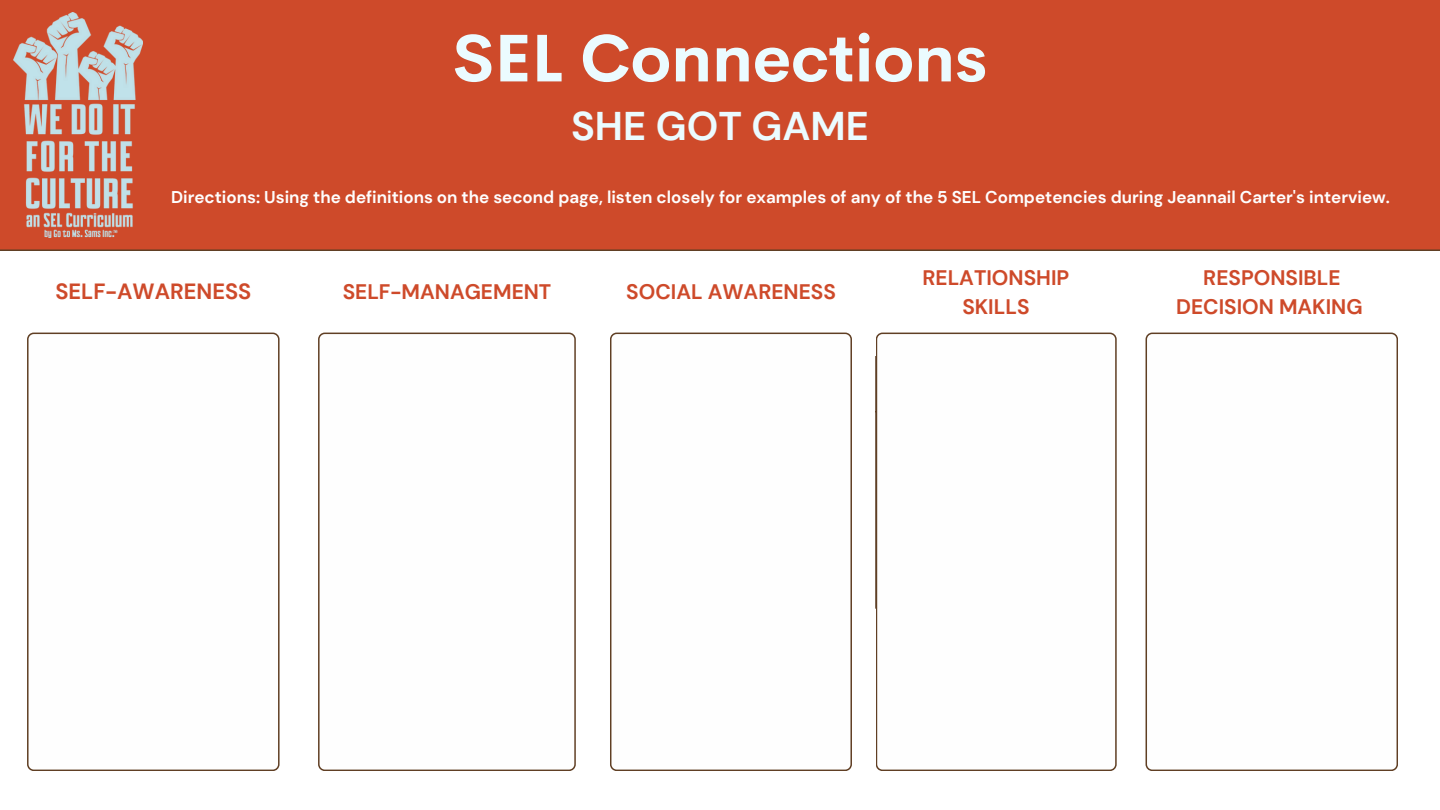
<style>
.page{position:relative;width:1440px;height:810px;background:#fff}
.page>*{position:absolute;margin:0;border:0;box-sizing:border-box;transform-origin:0 0}
.t1{font:700 66px "Cerebri Sans";color:#ebfbff}
.t2{font:700 40px "DM Sans";color:#ebfbff}
.t3{font:700 22px "DM Sans";color:#ce4a2a}
.t4{font:700 21px/29.2px "DM Sans";color:#ce4a2a;text-align:center}
.t5{font:700 17px "DM Sans";color:#fefefe}
</style>
<div class="page">
<div style="left:26px;top:331px;width:255px;height:442px;border:3px solid #603f24;border-radius:7px"></div>
<div style="left:317px;top:331px;width:260px;height:442px;border:3px solid #603f24;border-radius:7px"></div>
<div style="left:608px;top:331px;width:245px;height:442px;border:3px solid #603f24;border-radius:7px"></div>
<div style="left:874px;top:331px;width:244px;height:442px;border:3px solid #603f24;border-radius:7px"></div>
<div style="left:0;top:0;width:1440px;height:251px;background:#ce4a2a"></div>
<div style="left:1144px;top:331px;width:256px;height:442px;border:3px solid #603f24;border-radius:7px"></div>
<img style="left:13px;top:13px;width:129px;height:225px">
<h1 class="t1" style="left:453px;top:15px;width:536px">SEL Connections</h1>
<h2 class="t2" style="left:571px;top:100px;width:299px">SHE GOT GAME</h2>
<p class="t5" style="left:171px;top:186px;width:1220px">Directions: Using the definitions on the second page, listen closely for examples of any of the 5 SEL Competencies during Jeannail Carter's interview.</p>
<p class="t3" style="left:55px;top:277px;width:197px">SELF-AWARENESS</p>
<p class="t4" style="left:343px;top:278px;width:210px">SELF-MANAGEMENT</p>
<p class="t4" style="left:626px;top:278px;width:211px">SOCIAL AWARENESS</p>
<p class="t4" style="left:923px;top:263px;width:148px">RELATIONSHIP<br>SKILLS</p>
<p class="t4" style="left:1176px;top:263px;width:188px">RESPONSIBLE<br>DECISION MAKING</p>
</div>
